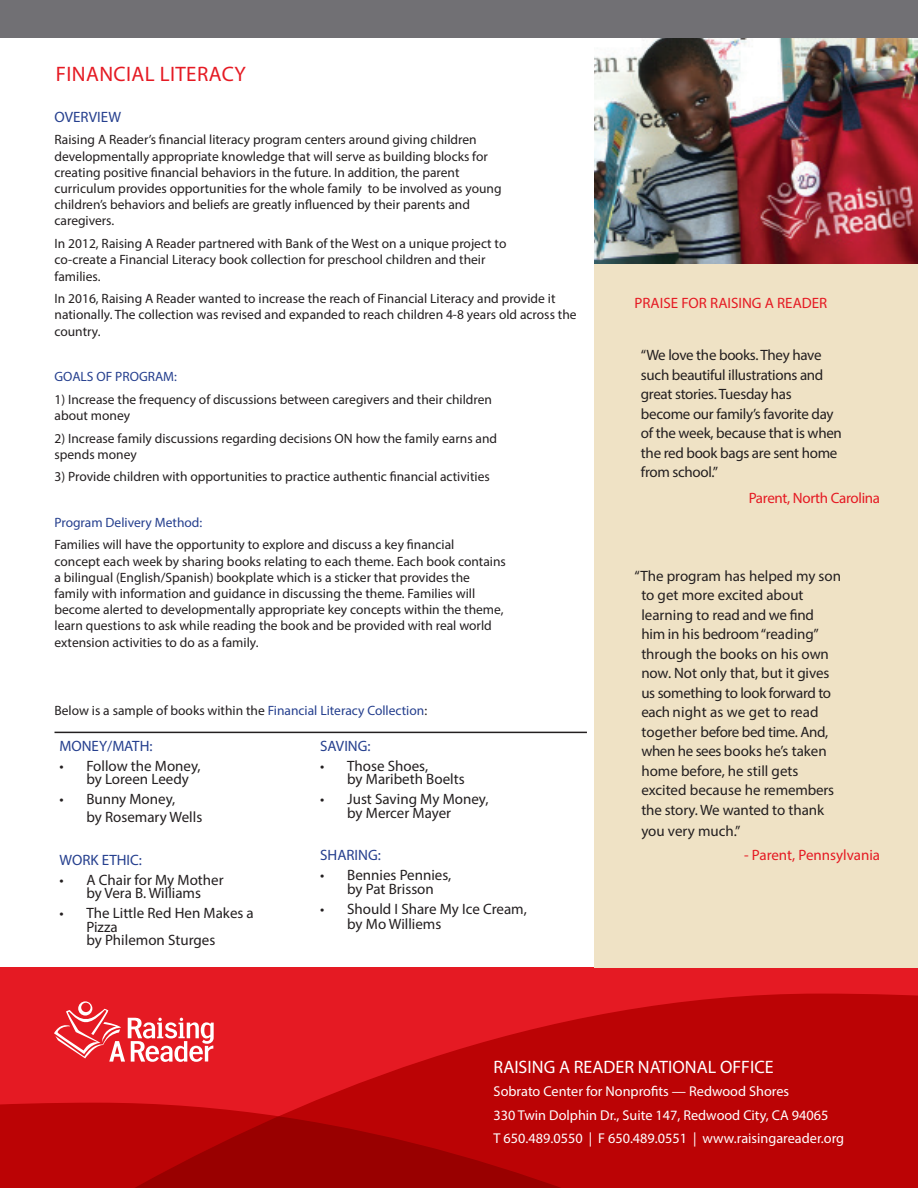
<style>
.page{position:relative;width:918px;height:1188px;background:#fff}
.page>*{position:absolute;margin:0;border:0;box-sizing:border-box;transform-origin:0 0}
.Subhead_1{font:21px "Myriad Pro";letter-spacing:.02em;color:#e51a23}
.Subhead_1-2{font:18px "Myriad Pro";color:#fff}
.Sidebar{font:15px/19.5px "Myriad Pro";color:#231f20}
.Quote_Name{font:15px/19.5px "Myriad Pro";letter-spacing:-.02em;color:#231f20}
.Subhead_1-3{font:15px "Myriad Pro";color:#253f8e}
.Subhead_1-4{font:15px "Myriad Pro";color:#e51a23}
.Quote_Name-2{font:15px "Myriad Pro";letter-spacing:-.02em;color:#e51a23}
.Quote_Name-3{font:15px "Myriad Pro";color:#e51a23}
.Body_Copy{font:14.25px "Myriad Pro";color:#fff}
.Subhead_1-5{font:13.5px/16.2px "Myriad Pro";color:#231f20}
.Subhead_1-6{font:13.5px "Myriad Pro";color:#253f8e}
.s1{color:#253f8e}
</style>
<div class="page">
<div style="left:0;top:968px;width:918px;height:220px;background:#e51a23"></div>
<svg style="left:0;top:994px;width:918px;height:194px;fill:#bb0305"></svg>
<div style="left:594px;top:39px;width:324px;height:929px;background:#efe2c5"></div>
<img style="left:594px;top:38px;width:324px;height:226px">
<svg style="left:54px;top:1001px;width:160px;height:61px"></svg>
<div style="left:0;top:0;width:918px;height:38px;background:#717074"></div>
<hr style="left:55px;top:732px;width:532px;height:1px;background:#231f20">
<p class="Subhead_1" style="left:56px;top:61px;width:192px">FINANCIAL LITERACY</p>
<p class="Subhead_1-3" style="left:55px;top:108px;width:68px">OVERVIEW</p>
<p class="Subhead_1-5" style="left:55px;top:132px;width:449px">Raising A Reader’s financial literacy program centers around giving children developmentally appropriate knowledge that will serve as building blocks for creating positive financial behaviors in the future. In addition, the parent curriculum provides opportunities for the whole family to be involved as young children’s behaviors and beliefs are greatly influenced by their parents and caregivers.</p>
<p class="Subhead_1-5" style="left:55px;top:235px;width:453px">In 2012, Raising A Reader partnered with Bank of the West on a unique project to co-create a Financial Literacy book collection for preschool children and their families.</p>
<p class="Subhead_1-5" style="left:55px;top:290px;width:524px">In 2016, Raising A Reader wanted to increase the reach of Financial Literacy and provide it nationally. The collection was revised and expanded to reach children 4-8 years old across the country.</p>
<p class="Subhead_1-6" style="left:55px;top:368px;width:124px">GOALS OF PROGRAM:</p>
<p class="Subhead_1-5" style="left:55px;top:391px;width:439px">1) Increase the frequency of discussions between caregivers and their children about money</p>
<p class="Subhead_1-5" style="left:55px;top:430px;width:444px">2) Increase family discussions regarding decisions ON how the family earns and spends money</p>
<p class="Subhead_1-5" style="left:55px;top:469px;width:437px">3) Provide children with opportunities to practice authentic financial activities</p>
<p class="Subhead_1-6" style="left:55px;top:514px;width:149px">Program Delivery Method:</p>
<p class="Subhead_1-5" style="left:55px;top:537px;width:453px">Families will have the opportunity to explore and discuss a key financial<br>concept each week by sharing books relating to each theme. Each book contains a bilingual (English/Spanish) bookplate which is a sticker that provides the family with information and guidance in discussing the theme. Families will become alerted to developmentally appropriate key concepts within the theme, learn questions to ask while reading the book and be provided with real world extension activities to do as a family.</p>
<p class="Subhead_1-5" style="left:55px;top:702px;width:374px">Below is a sample of books within the <span class="s1">Financial Literacy Collection</span>:</p>
<p class="Subhead_1-3" style="left:59px;top:736px;width:95px">MONEY/MATH:</p>
<p class="Sidebar" style="left:86px;top:759px;width:116px;line-height:13.5px;text-indent:-27px">• Follow the Money, by Loreen Leedy</p>
<p class="Sidebar" style="left:86px;top:790px;width:117px;line-height:18px;text-indent:-27px">• Bunny Money,<br>by Rosemary Wells</p>
<p class="Subhead_1-3" style="left:59px;top:850px;width:84px">WORK ETHIC:</p>
<p class="Sidebar" style="left:59px;top:873px;width:166px;line-height:13.5px;text-align:center">• A Chair for My Mother by Vera B. Williams</p>
<p class="Sidebar" style="left:86px;top:906px;width:169px;line-height:13.5px;text-indent:-27px">• The Little Red Hen Makes a<br>Pizza<br>by Philemon Sturges</p>
<p class="Subhead_1-3" style="left:320px;top:736px;width:52px">SAVING:</p>
<p class="Sidebar" style="left:347px;top:759px;width:119px;line-height:13.5px;text-indent:-27px">• Those Shoes,<br>by Maribeth Boelts</p>
<p class="Sidebar" style="left:347px;top:792px;width:143px;line-height:13.5px;text-indent:-27px">• Just Saving My Money, by Mercer Mayer</p>
<p class="Subhead_1-3" style="left:320px;top:846px;width:62px">SHARING:</p>
<p class="Sidebar" style="left:347px;top:868px;width:106px;line-height:13.5px;text-indent:-27px">• Bennies Pennies, by Pat Brisson</p>
<p class="Sidebar" style="left:347px;top:901px;width:181px;line-height:15.3px;text-indent:-27px">• Should I Share My Ice Cream, by Mo Williems</p>
<p class="Subhead_1-4" style="left:634px;top:294px;width:194px">PRAISE FOR RAISING A READER</p>
<p class="Quote_Name" style="left:641px;top:345px;width:202px">“We love the books. They have such beautiful illustrations and great stories. Tuesday has become our family’s favorite day of the week, because that is when the red book bags are sent home from school.”</p>
<p class="Quote_Name-2" style="left:749px;top:489px;width:133px">Parent, North Carolina</p>
<p class="Sidebar" style="left:641px;top:565px;width:201px;text-indent:-7px">“The program has helped my son to get more excited about learning to read and we find him in his bedroom “reading” through the books on his own now. Not only that, but it gives us something to look forward to each night as we get to read together before bed time. And, when he sees books he’s taken home before, he still gets excited because he remembers the story. We wanted to thank</p>
<p class="Sidebar" style="left:641px;top:820px;width:101px">you very much.”</p>
<p class="Quote_Name-3" style="left:744px;top:846px;width:138px">- Parent, Pennsylvania</p>
<p class="Subhead_1-2" style="left:494px;top:1055px;width:282px">RAISING A READER NATIONAL OFFICE</p>
<p class="Body_Copy" style="left:494px;top:1083px;width:297px">Sobrato Center for Nonprofits — Redwood Shores</p>
<p class="Body_Copy" style="left:494px;top:1106px;width:336px">330 Twin Dolphin Dr., Suite 147, Redwood City, CA 94065</p>
<p class="Body_Copy" style="left:494px;top:1130px;width:352px">T 650.489.0550 | F 650.489.0551 | www.raisingareader.org</p>
</div>
